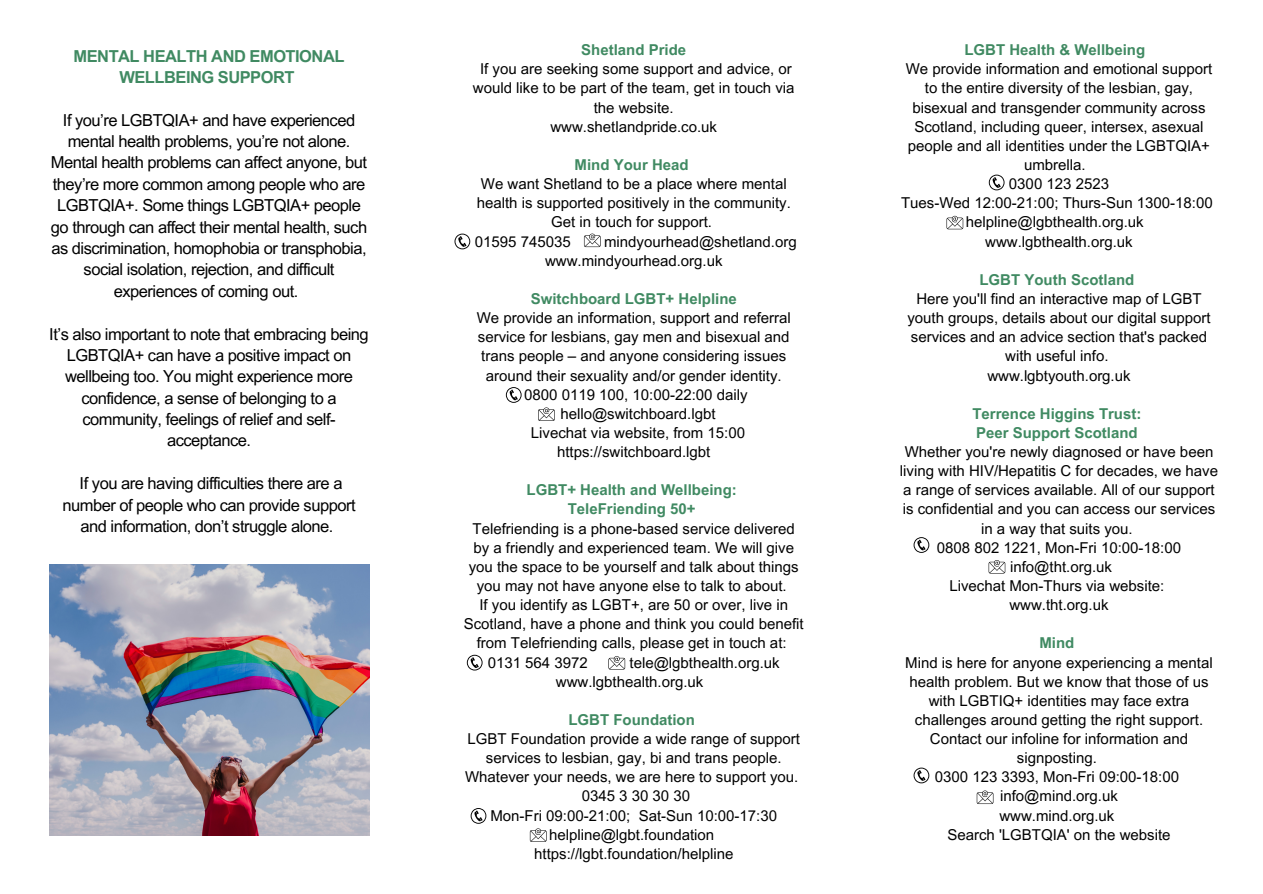
<style>
.page{position:relative;width:1263px;height:894px;background:#fff}
.page>*{position:absolute;margin:0;border:0;box-sizing:border-box;transform-origin:0 0}
.t1{font:16.5px/21.3px "Arial MT Pro";letter-spacing:-.03em;color:#000;text-align:center}
.t2{font:700 16.5px/21.3px "Arial MT Pro";letter-spacing:-.03em;color:#408a62;text-align:center}
.t3{font:15px/19px "Arial MT Pro";color:#000;text-align:center}
.t4{font:700 15px "Arial MT Pro";color:#408a62}
</style>
<div class="page">
<img style="left:49px;top:564px;width:321px;height:271px">
<svg style="left:454px;top:233px;width:16px;height:16px"></svg>
<svg style="left:471px;top:808px;width:15px;height:15px"></svg>
<svg style="left:467px;top:654px;width:16px;height:16px"></svg>
<svg style="left:506px;top:387px;width:16px;height:16px"></svg>
<svg style="left:914px;top:767px;width:15px;height:16px"></svg>
<svg style="left:914px;top:537px;width:15px;height:15px"></svg>
<svg style="left:989px;top:174px;width:15px;height:16px"></svg>
<svg style="left:584px;top:233px;width:17px;height:14px"></svg>
<svg style="left:538px;top:407px;width:17px;height:14px"></svg>
<svg style="left:608px;top:656px;width:17px;height:13px"></svg>
<svg style="left:530px;top:828px;width:17px;height:13px"></svg>
<svg style="left:977px;top:790px;width:16px;height:13px"></svg>
<svg style="left:989px;top:560px;width:16px;height:13px"></svg>
<svg style="left:946px;top:216px;width:17px;height:13px"></svg>
<p class="t2" style="left:74px;top:47px;width:272px">MENTAL HEALTH AND EMOTIONAL<br>WELLBEING SUPPORT</p>
<p class="t1" style="left:51px;top:111px;width:318px">If you’re LGBTQIA+ and have experienced mental health problems, you’re not alone.<br>Mental health problems can affect anyone, but they’re more common among people who are LGBTQIA+. Some things LGBTQIA+ people go through can affect their mental health, such as discrimination, homophobia or transphobia, social isolation, rejection, and difficult experiences of coming out.</p>
<p class="t1" style="left:49px;top:325px;width:321px">It’s also important to note that embracing being LGBTQIA+ can have a positive impact on wellbeing too. You might experience more confidence, a sense of belonging to a community, feelings of relief and self&shy;acceptance.</p>
<p class="t1" style="left:62px;top:474px;width:295px">If you are having difficulties there are a number of people who can provide support and information, don’t struggle alone.</p>
<p class="t4" style="left:581px;top:44px;width:106px">Shetland Pride</p>
<p class="t3" style="left:473px;top:61px;width:323px">If you are seeking some support and advice, or would like to be part of the team, get in touch via the website.</p>
<p class="t3" style="left:550px;top:119px;width:168px">www.shetlandpride.co.uk</p>
<p class="t4" style="left:575px;top:159px;width:116px">Mind Your Head</p>
<p class="t3" style="left:477px;top:176px;width:316px">We want Shetland to be a place where mental health is supported positively in the community.<br>Get in touch for support.</p>
<p class="t3" style="left:475px;top:233px;width:97px">01595 745035</p>
<p class="t3" style="left:604px;top:233px;width:194px">mindyourhead@shetland.org</p>
<p class="t3" style="left:545px;top:253px;width:179px">www.mindyourhead.org.uk</p>
<p class="t4" style="left:531px;top:293px;width:208px">Switchboard LGBT+ Helpline</p>
<p class="t3" style="left:477px;top:310px;width:316px">We provide an information, support and referral service for lesbians, gay men and bisexual and trans people – and anyone considering issues around their sexuality and/or gender identity.</p>
<p class="t3" style="left:524px;top:386px;width:225px">0800 0119 100, 10:00-22:00 daily</p>
<p class="t3" style="left:560px;top:406px;width:157px">hello@switchboard.lgbt</p>
<p class="t3" style="left:531px;top:425px;width:216px">Livechat via website, from 15:00</p>
<p class="t3" style="left:557px;top:444px;width:155px">https://switchboard.lgbt</p>
<p class="t4" style="left:526px;top:484px;width:212px">LGBT+ Health and Wellbeing:</p>
<p class="t4" style="left:568px;top:503px;width:129px">TeleFriending 50+</p>
<p class="t3" style="left:469px;top:520px;width:331px">Telefriending is a phone-based service delivered by a friendly and experienced team. We will give you the space to be yourself and talk about things you may not have anyone else to talk to about.</p>
<p class="t3" style="left:464px;top:597px;width:341px">If you identify as LGBT+, are 50 or over, live in<br>Scotland, have a phone and think you could benefit from Telefriending calls, please get in touch at:</p>
<p class="t3" style="left:488px;top:654px;width:102px">0131 564 3972</p>
<p class="t3" style="left:629px;top:654px;width:152px">tele@lgbthealth.org.uk</p>
<p class="t3" style="left:556px;top:673px;width:149px">www.lgbthealth.org.uk</p>
<p class="t4" style="left:568px;top:713px;width:128px">LGBT Foundation</p>
<p class="t3" style="left:465px;top:731px;width:336px">LGBT Foundation provide a wide range of support services to lesbian, gay, bi and trans people.<br>Whatever your needs, we are here to support you.</p>
<p class="t3" style="left:582px;top:788px;width:110px">0345 3 30 30 30</p>
<p class="t3" style="left:490px;top:807px;width:288px">Mon-Fri 09:00-21:00; Sat-Sun 10:00-17:30</p>
<p class="t3" style="left:549px;top:826px;width:167px">helpline@lgbt.foundation</p>
<p class="t3" style="left:534px;top:845px;width:201px">https://lgbt.foundation/helpline</p>
<p class="t4" style="left:964px;top:44px;width:182px">LGBT Health &amp; Wellbeing</p>
<p class="t3" style="left:906px;top:61px;width:308px">We provide information and emotional support to the entire diversity of the lesbian, gay, bisexual and transgender community across Scotland, including queer, intersex, asexual people and all identities under the LGBTQIA+ umbrella.</p>
<p class="t3" style="left:1009px;top:176px;width:102px">0300 123 2523</p>
<p class="t3" style="left:901px;top:195px;width:313px">Tues-Wed 12:00-21:00; Thurs-Sun 1300-18:00</p>
<p class="t3" style="left:966px;top:214px;width:179px">helpline@lgbthealth.org.uk</p>
<p class="t3" style="left:985px;top:233px;width:149px">www.lgbthealth.org.uk</p>
<p class="t4" style="left:979px;top:274px;width:156px">LGBT Youth Scotland</p>
<p class="t3" style="left:907px;top:291px;width:305px">Here you'll find an interactive map of LGBT youth groups, details about our digital support services and an advice section that's packed with useful info.</p>
<p class="t3" style="left:987px;top:367px;width:145px">www.lgbtyouth.org.uk</p>
<p class="t4" style="left:972px;top:408px;width:171px">Terrence Higgins Trust:</p>
<p class="t4" style="left:976px;top:427px;width:163px">Peer Support Scotland</p>
<p class="t3" style="left:900px;top:444px;width:320px">Whether you're newly diagnosed or have been living with HIV/Hepatitis C for decades, we have a range of services available. All of our support is confidential and you can access our services in a way that suits you.</p>
<p class="t3" style="left:937px;top:539px;width:246px">0808 802 1221, Mon-Fri 10:00-18:00</p>
<p class="t3" style="left:1010px;top:558px;width:103px">info@tht.org.uk</p>
<p class="t3" style="left:949px;top:578px;width:216px">Livechat Mon-Thurs via website:</p>
<p class="t3" style="left:1009px;top:597px;width:101px">www.tht.org.uk</p>
<p class="t4" style="left:1039px;top:637px;width:36px">Mind</p>
<p class="t3" style="left:905px;top:654px;width:309px">Mind is here for anyone experiencing a mental health problem. But we know that those of us with LGBTIQ+ identities may face extra challenges around getting the right support.<br>Contact our infoline for information and signposting.</p>
<p class="t3" style="left:935px;top:769px;width:246px">0300 123 3393, Mon-Fri 09:00-18:00 info@mind.org.uk</p>
<p class="t3" style="left:999px;top:807px;width:116px">www.mind.org.uk</p>
<p class="t3" style="left:947px;top:826px;width:225px">Search 'LGBTQIA' on the website</p>
</div>
